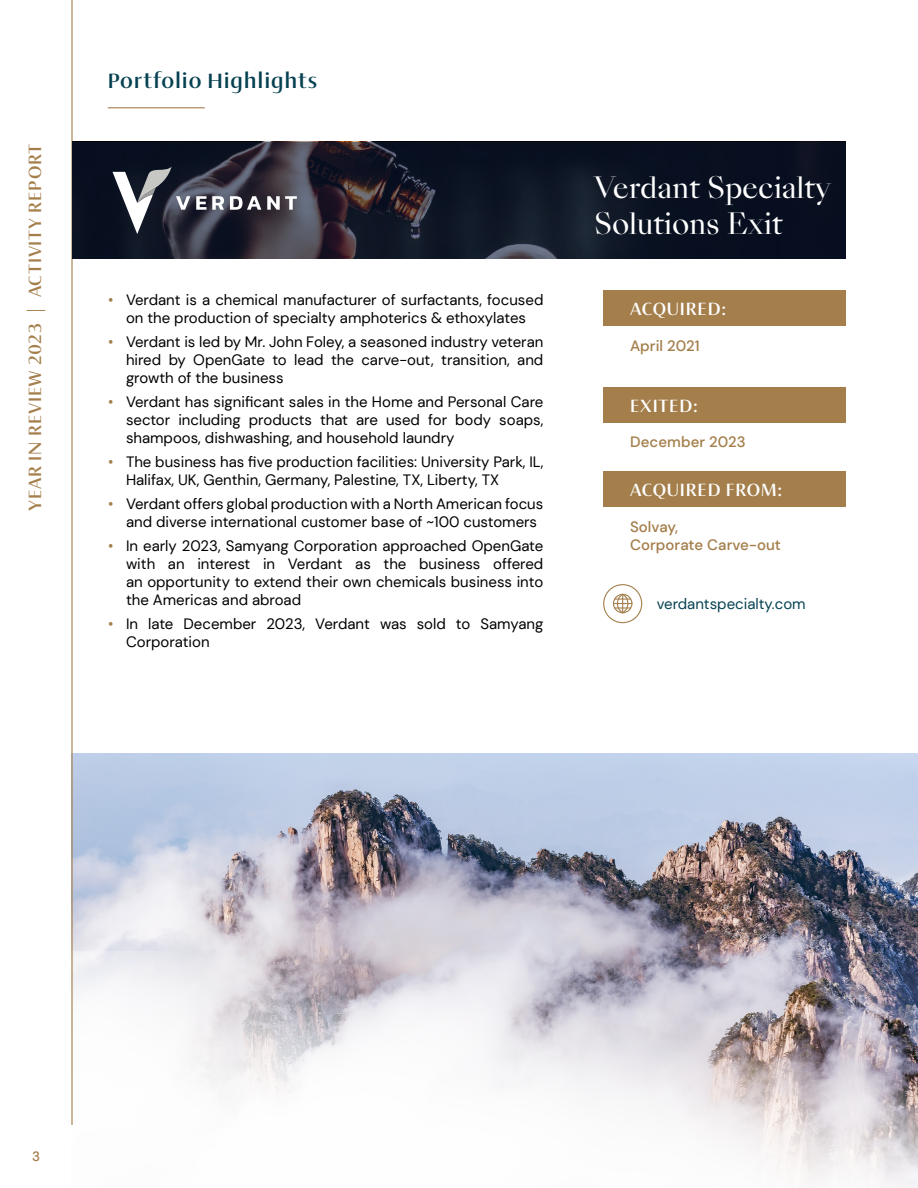
<style>
.page{position:relative;width:918px;height:1188px;background:#fff}
.page>*{position:absolute;margin:0;border:0;box-sizing:border-box;transform-origin:0 0}
.t1{font:28.5px/36px "Sang Bleu Empire";letter-spacing:-.01em;color:#fff}
.t2{font:700 21px "Ador Hairline";letter-spacing:.04em;color:#064151}
.t3{font:700 18px "Ador Hairline";letter-spacing:.045em;color:#a47f4c}
.t4{font:700 18px "Ador Hairline";letter-spacing:.045em;color:#fff}
.t5{font:15px/18px "DM Sans";color:#000;text-align:justify}
.t6{font:500 15px/18px "DM Sans";letter-spacing:.005em;color:#a47f4c}
.t7{font:15px "DM Sans";color:#064151}
.t8{font:500 13.5px "DM Sans";color:#a47f4c}
.s1{color:#a47f4c}
</style>
<div class="page">
<img style="left:73px;top:753px;width:845px;height:198px">
<svg style="left:73px;top:951px;width:845px;height:237px"></svg>
<hr style="left:108px;top:107px;width:97px;height:1px;background:#a47f4c">
<hr style="left:71px;top:0;width:2px;height:1125px;background:#a47f4c">
<svg style="left:72px;top:142px;width:774px;height:117px;background:#161b2a"></svg>
<div style="left:603px;top:584px;width:39px;height:39px;border:1px solid #a47f4c;border-radius:50%"></div>
<svg style="left:613px;top:593px;width:19px;height:21px"></svg>
<div style="left:603px;top:290px;width:243px;height:36px;background:#a47f4c"></div>
<div style="left:603px;top:471px;width:243px;height:36px;background:#a47f4c"></div>
<div style="left:603px;top:387px;width:243px;height:36px;background:#a47f4c"></div>
<svg style="left:196px;top:196px;width:28px;height:14px"></svg>
<svg style="left:230px;top:196px;width:31px;height:14px"></svg>
<svg style="left:267px;top:196px;width:30px;height:14px"></svg>
<svg style="left:112px;top:167px;width:78px;height:67px"></svg>
<p class="t3" style="left:21px;top:511px;width:368px;rotate:-90deg">YEAR IN REVIEW 2023 | ACTIVITY REPORT</p>
<h2 class="t2" style="left:108px;top:66px;width:211px">Portfolio Highlights</h2>
<p class="t5" style="left:108px;top:291px;width:437px;text-align:center"><span class="s1">•</span> Verdant is a chemical manufacturer of surfactants, focused on the production of specialty amphoterics &amp; ethoxylates</p>
<p class="t5" style="left:126px;top:333px;width:419px;text-indent:-18px"><span class="s1">•</span> Verdant is led by Mr. John Foley, a seasoned industry veteran hired by OpenGate to lead the carve-out, transition, and growth of the business</p>
<p class="t5" style="left:126px;top:393px;width:419px;text-indent:-18px"><span class="s1">•</span> Verdant has significant sales in the Home and Personal Care sector including products that are used for body soaps, shampoos, dishwashing, and household laundry</p>
<p class="t5" style="left:126px;top:453px;width:419px;text-indent:-18px"><span class="s1">•</span> The business has five production facilities: University Park, IL,<br>Halifax, UK, Genthin, Germany, Palestine, TX, Liberty, TX</p>
<p class="t5" style="left:126px;top:495px;width:419px;text-indent:-18px"><span class="s1">•</span> Verdant offers global production with a North American focus and diverse international customer base of ~100 customers</p>
<p class="t5" style="left:126px;top:537px;width:419px;text-indent:-18px"><span class="s1">•</span> In early 2023, Samyang Corporation approached OpenGate with an interest in Verdant as the business offered an opportunity to extend their own chemicals business into the Americas and abroad</p>
<p class="t5" style="left:126px;top:615px;width:419px;text-indent:-18px"><span class="s1">•</span> In late December 2023, Verdant was sold to Samyang<br>Corporation</p>
<h1 class="t1" style="left:594px;top:171px;width:238px">Verdant Specialty<br>Solutions Exit</h1>
<p class="t4" style="left:630px;top:296px;width:99px">ACQUIRED:</p>
<p class="t6" style="left:630px;top:336px;width:71px">April 2021</p>
<p class="t4" style="left:630px;top:392px;width:70px">EXITED:</p>
<p class="t6" style="left:630px;top:433px;width:117px">December 2023</p>
<p class="t4" style="left:630px;top:477px;width:154px">ACQUIRED FROM:</p>
<p class="t6" style="left:630px;top:517px;width:153px">Solvay,<br>Corporate Carve-out</p>
<p class="t7" style="left:657px;top:594px;width:150px">verdantspecialty.com</p>
<p class="t8" style="left:32px;top:1148px;width:9px">3</p>
</div>
